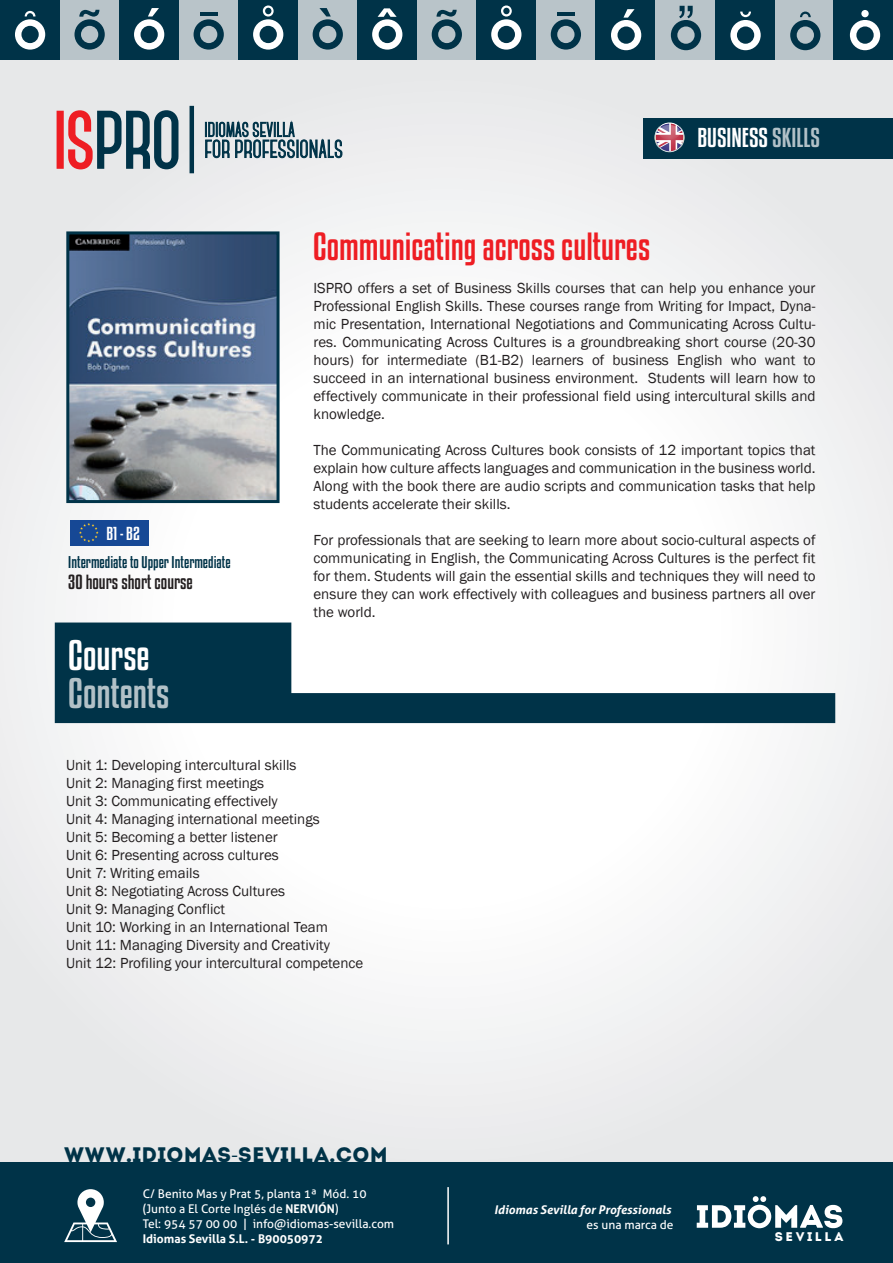
<style>
.page{position:relative;width:893px;height:1263px;background:#fff}
.page>*{position:absolute;margin:0;border:0;box-sizing:border-box;transform-origin:0 0}
.t1{font:37.5px "Kenyan Coffee Rg";color:rgb(255 255 255/.7)}
.t2{font:37.5px "Kenyan Coffee Rg";color:#fff}
.t3{font:34.5px "Kenyan Coffee Rg";color:#ee1d23}
.t4{font:24px "Kenyan Coffee Rg";color:#fff}
.t5{font:21px "Intro";letter-spacing:.015em;color:#003348}
.t6{font:18px "Kenyan Coffee Rg";color:#231f20}
.t7{font:16.5px "Kenyan Coffee Rg";color:#fff}
.t8{font:15px/18px "Franklin Gothic";color:#231f20;text-align:justify}
.t9{font:15px "Kenyan Coffee Rg";color:#003348}
.t10{font:12.6px "Intro";letter-spacing:.21em;color:#fff}
.t11{font:12px/15px "Aller";color:#fff}
.t12{font:italic 700 12px "Aller";color:#fff}
.t13{font:700 12px "Aller";color:#fff}
.s1{color:rgb(255 255 255/.7)}
.s2{font-family:"Myriad Pro"}
.s3{font-weight:700}
</style>
<div class="page">
<div style="left:0;top:1px;width:893px;height:1250px;background:linear-gradient(to right,#f3f3f4,#f4f4f5)"></div>
<div style="left:238px;top:0;width:60px;height:60px;background:#003348"></div>
<div style="left:298px;top:0;width:59px;height:60px;background:#b9c4c9"></div>
<div style="left:357px;top:0;width:60px;height:60px;background:#003348"></div>
<svg style="left:372px;top:8px;width:30px;height:42px"></svg>
<div style="left:417px;top:0;width:60px;height:60px;background:#b9c4c9"></div>
<svg style="left:432px;top:10px;width:30px;height:40px"></svg>
<div style="left:477px;top:0;width:59px;height:60px;background:#003348"></div>
<svg style="left:491px;top:6px;width:30px;height:44px"></svg>
<div style="left:536px;top:0;width:60px;height:60px;background:#b9c4c9"></div>
<svg style="left:551px;top:19px;width:30px;height:31px"></svg>
<hr style="left:557px;top:12px;width:18px;height:4px;background:#003348">
<div style="left:596px;top:0;width:59px;height:60px;background:#003348"></div>
<div style="left:655px;top:0;width:60px;height:60px;background:#b9c4c9"></div>
<div style="left:715px;top:0;width:59px;height:60px;background:#003348"></div>
<div style="left:774px;top:0;width:60px;height:60px;background:#b9c4c9"></div>
<div style="left:834px;top:0;width:59px;height:60px;background:#003348"></div>
<svg style="left:730px;top:12px;width:31px;height:38px"></svg>
<svg style="left:611px;top:9px;width:30px;height:41px"></svg>
<svg style="left:671px;top:6px;width:30px;height:44px"></svg>
<svg style="left:790px;top:12px;width:30px;height:38px"></svg>
<svg style="left:850px;top:20px;width:30px;height:30px"></svg>
<div style="left:861px;top:10px;width:8px;height:7px;background:#fff;border-radius:50%"></div>
<svg style="left:313px;top:8px;width:30px;height:42px"></svg>
<div style="left:0;top:0;width:60px;height:60px;background:#003348"></div>
<div style="left:60px;top:0;width:59px;height:60px;background:#b9c4c9"></div>
<div style="left:119px;top:0;width:60px;height:60px;background:#003348"></div>
<svg style="left:74px;top:10px;width:31px;height:40px"></svg>
<div style="left:179px;top:0;width:59px;height:60px;background:#b9c4c9"></div>
<svg style="left:194px;top:19px;width:30px;height:31px"></svg>
<svg style="left:253px;top:6px;width:30px;height:44px"></svg>
<hr style="left:200px;top:12px;width:17px;height:4px;background:#003348">
<svg style="left:134px;top:8px;width:30px;height:42px"></svg>
<svg style="left:15px;top:11px;width:30px;height:39px"></svg>
<div style="left:0;top:1162px;width:893px;height:101px;background:#003348"></div>
<div style="left:70px;top:520px;width:78px;height:25px;background:#164895"></div>
<svg style="left:79px;top:523px;width:20px;height:19px"></svg>
<svg style="left:55px;top:622px;width:780px;height:101px"></svg>
<svg style="left:57px;top:111px;width:7px;height:58px"></svg>
<svg style="left:67px;top:109px;width:113px;height:62px;background:#918d96"></svg>
<hr style="left:190px;top:106px;width:4px;height:67px;background:#003348">
<svg style="left:205px;top:114px;width:138px;height:47px;background:#9fb0b7"></svg>
<svg style="left:64px;top:1189px;width:53px;height:53px"></svg>
<svg style="left:697px;top:1196px;width:145px;height:32px"></svg>
<hr style="left:447px;top:1187px;width:2px;height:57px;background:#fff">
<img style="left:70px;top:235px;width:206px;height:264px">
<div style="left:66px;top:231px;width:214px;height:272px;border:3px solid #003348"></div>
<div style="left:643px;top:118px;width:250px;height:41px;background:#003348"></div>
<svg style="left:654px;top:122px;width:31px;height:31px"></svg>
<p class="t7" style="left:106px;top:523px;width:35px">B1 - B2</p>
<p class="t9" style="left:68px;top:553px;width:164px">Intermediate to Upper Intermediate</p>
<p class="t6" style="left:68px;top:571px;width:126px">30 hours short course</p>
<h1 class="t2" style="left:68px;top:633px;width:83px">Course</h1>
<h1 class="t1" style="left:68px;top:670px;width:103px">Contents</h1>
<h2 class="t3" style="left:313px;top:226px;width:339px">Communicating across cultures</h2>
<h3 class="t4" style="left:697px;top:123px;width:124px">BUSINESS <span class="s1">SKILLS</span></h3>
<p class="t8" style="left:313px;top:280px;width:504px">ISPRO offers a set of Business Skills courses that can help you enhance your Professional English Skills. These courses range from Writing for Impact, Dyna&shy;mic Presentation, International Negotiations and Communicating Across Cultu&shy;res. Communicating Across Cultures is a groundbreaking short course (20-30 hours) for intermediate (B1-B2) learners of business English who want to succeed in an international business environment. Students will learn how to effectively communicate in their professional field using intercultural skills and knowledge.</p>
<p class="t8" style="left:313px;top:442px;width:504px">The Communicating Across Cultures book consists of 12 important topics that explain how culture affects languages and communication in the business world.<br>Along with the book there are audio scripts and communication tasks that help students accelerate their skills.</p>
<p class="t8" style="left:313px;top:532px;width:504px">For professionals that are seeking to learn more about socio-cultural aspects of communicating in English, the Communicating Across Cultures is the perfect fit for them. Students will gain the essential skills and techniques they will need to ensure they can work effectively with colleagues and business partners all over the world.</p>
<p class="t8" style="left:66px;top:756px;width:299px;text-align:left">Unit 1: Developing intercultural skills<br>Unit 2: Managing first meetings<br>Unit 3: Communicating effectively<br>Unit 4: Managing international meetings<br>Unit 5: Becoming a better listener<br>Unit 6: Presenting across cultures<br>Unit 7: Writing emails<br>Unit 8: Negotiating Across Cultures<br>Unit 9: Managing Conflict<br>Unit 10: Working in an International Team<br>Unit 11: Managing Diversity and Creativity<br>Unit 12: Profiling your intercultural competence</p>
<h3 class="t5" style="left:64px;top:1142px;width:325px">WWW.IDIOMAS<span class="s2">-</span>SEVILLA.COM</h3>
<p class="t11" style="left:143px;top:1186px;width:253px">C/ Benito Mas y Prat 5, planta 1ª Mód. 10 (Junto a El Corte Inglés de <span class="s3">NERVIÓN</span>)<br>Tel: 954 57 00 00 | info@idiomas-sevilla.com</p>
<p class="t13" style="left:143px;top:1231px;width:182px">Idiomas Sevilla S.L. - B90050972</p>
<p class="t10" style="left:775px;top:1229px;width:70px">SEVILLA</p>
<p class="t12" style="left:494px;top:1202px;width:178px">Idiomas Sevilla for Professionals</p>
<p class="t11" style="left:587px;top:1217px;width:89px">es una marca de</p>
</div>
